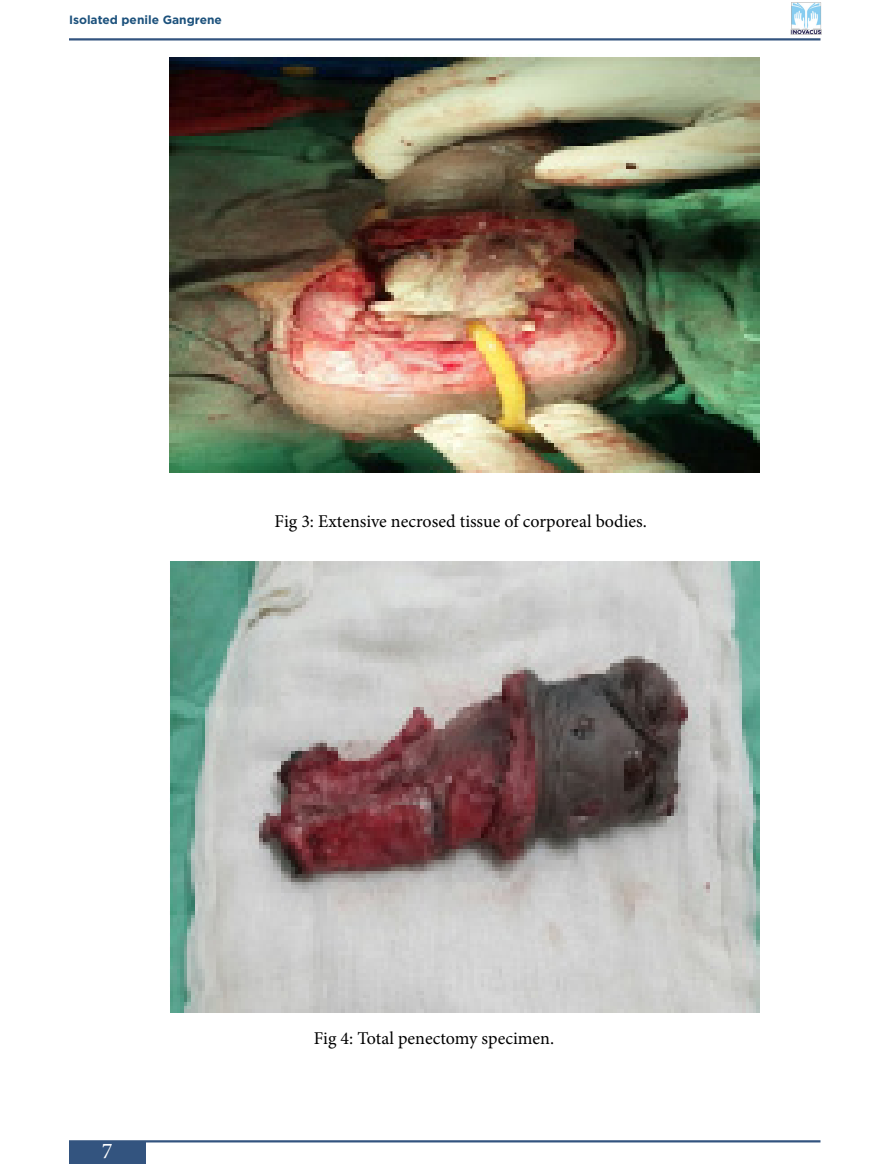
<style>
.page{position:relative;width:891px;height:1175px;background:#fff}
.page>*{position:absolute;margin:0;border:0;box-sizing:border-box;transform-origin:0 0}
.t1{font:22.5px "Minion Pro";color:#fff}
.t2{font:18px "Minion Pro";color:#000}
.t3{font:700 12px "Gotham";color:#1c517c}
</style>
<div class="page">
<div style="left:69px;top:1141px;width:77px;height:22px;background:#33547f"></div>
<hr style="left:69px;top:1140px;width:751px;height:2px;background:#33547f">
<hr style="left:69px;top:38px;width:751px;height:2px;background:#33547f">
<img style="left:790px;top:2px;width:32px;height:33px">
<img style="left:170px;top:57px;width:590px;height:415px">
<img style="left:170px;top:561px;width:590px;height:451px">
<p class="t3" style="left:69px;top:11px;width:154px">Isolated penile Gangrene</p>
<p class="t2" style="left:274px;top:509px;width:374px">Fig 3: Extensive necrosed tissue of corporeal bodies.</p>
<p class="t1" style="left:102px;top:1135px;width:12px">7</p>
<p class="t2" style="left:314px;top:1026px;width:242px">Fig 4: Total penectomy specimen.</p>
</div>
